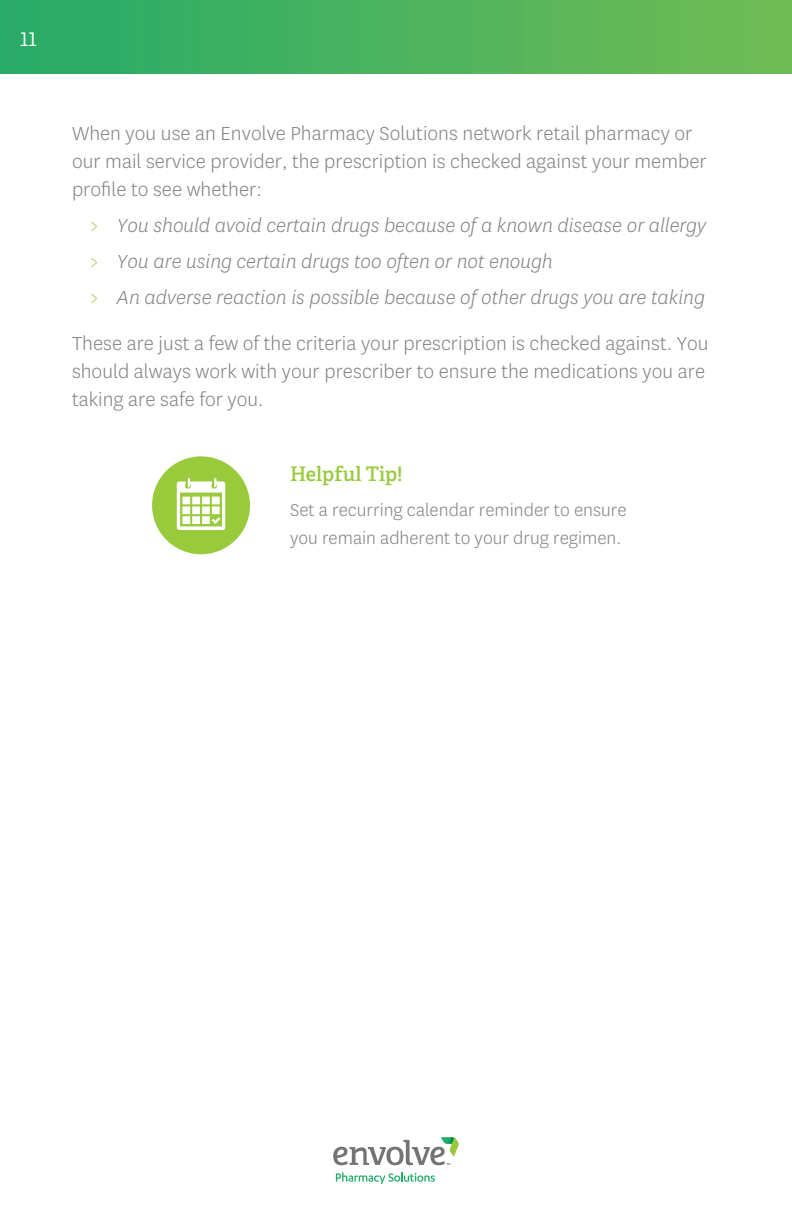
<style>
.page{position:relative;width:792px;height:1224px;background:#fff}
.page>*{position:absolute;margin:0;border:0;box-sizing:border-box;transform-origin:0 0}
.t1{font:300 24px "Adelle";color:#fff}
.t2{font:300 22px/28px "Centene Sans";color:#808285}
.t3{font:italic 300 22px "Centene Sans";color:#808285}
.t4{font:300 20px/28px "Centene Sans";color:#808285}
.t5{font:600 20px "Adelle";color:#99ca3b}
.s1{font-style:normal;color:#99ca3b}
</style>
<div class="page">
<svg style="left:333px;top:1137px;width:126px;height:28px"></svg>
<svg style="left:336px;top:1172px;width:99px;height:12px"></svg>
<div style="left:0;top:0;width:792px;height:73px;background:linear-gradient(to right,#25ab68,#71bb54)"></div>
<svg style="left:152px;top:456px;width:98px;height:98px"></svg>
<p class="t1" style="left:20px;top:23px;width:18px">11</p>
<p class="t2" style="left:72px;top:119px;width:636px">When you use an Envolve Pharmacy Solutions network retail pharmacy or our mail service provider, the prescription is checked against your member profile to see whether:</p>
<p class="t3" style="left:90px;top:214px;width:618px"><span class="s1">&gt;</span> You should avoid certain drugs because of a known disease or allergy</p>
<p class="t3" style="left:90px;top:250px;width:464px"><span class="s1">&gt;</span> You are using certain drugs too often or not enough</p>
<p class="t3" style="left:90px;top:286px;width:616px"><span class="s1">&gt;</span> An adverse reaction is possible because of other drugs you are taking</p>
<p class="t2" style="left:72px;top:330px;width:638px">These are just a few of the criteria your prescription is checked against. You should always work with your prescriber to ensure the medications you are taking are safe for you.</p>
<p class="t5" style="left:290px;top:462px;width:114px">Helpful Tip!</p>
<p class="t4" style="left:290px;top:496px;width:338px">Set a recurring calendar reminder to ensure you remain adherent to your drug regimen.</p>
</div>
